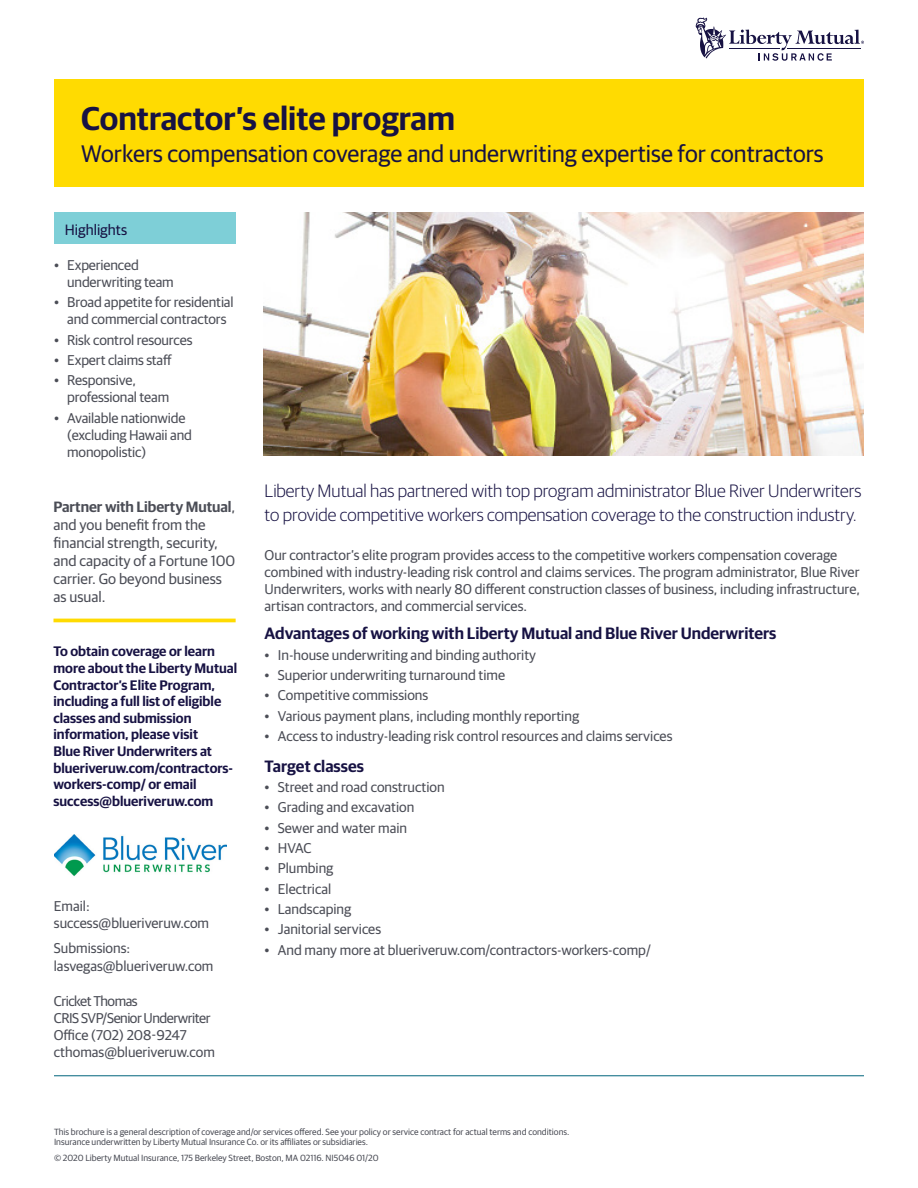
<style>
.page{position:relative;width:918px;height:1188px;background:#fff}
.page>*{position:absolute;margin:0;border:0;box-sizing:border-box;transform-origin:0 0}
.Document_Title{font:600 33px "Guardian Sans";color:#171243}
.Document_Subtitle{font:24px "Guardian Sans";color:#171243}
.Intro{font:300 18px/24px "Guardian Sans";color:#171243}
.Body_-_Header_1{font:600 16.5px "Guardian Sans";color:#171243}
.t1{font:15px/18px "Guardian Sans";color:#4b4d56}
.Sidebar_Header{font:15px "Guardian Sans";color:#171243}
.Body_-_Text{font:14.25px/17.1px "Guardian Sans";color:#4b4d56}
.Body_-_Text-2{font:14.25px/17.1px "Guardian Sans";letter-spacing:-.03em;color:#4b4d56}
.Body_-_Header_2{font:600 13.8px/16.6px "Guardian Sans";color:#171243}
.Legal{font:9px/10.5px "Guardian Sans";color:#4b4d56}
.s1{font-weight:600}
</style>
<div class="page">
<div style="left:54px;top:79px;width:810px;height:108px;background:#ffdb01"></div>
<img style="left:263px;top:213px;width:601px;height:243px">
<div style="left:54px;top:213px;width:182px;height:31px;background:#7ecfd7"></div>
<img style="left:54px;top:835px;width:172px;height:42px">
<hr style="left:54px;top:1076px;width:810px;height:1px;background:#00657c">
<svg style="left:696px;top:17px;width:168px;height:44px"></svg>
<hr style="left:53px;top:619px;width:183px;height:3px;background:#ffdb01">
<p class="Document_Title" style="left:81px;top:94px;width:376px">Contractor’s elite program</p>
<p class="Document_Subtitle" style="left:81px;top:137px;width:744px">Workers compensation coverage and underwriting expertise for contractors</p>
<p class="Sidebar_Header" style="left:65px;top:219px;width:64px">Highlights</p>
<p class="Body_-_Text" style="left:67px;top:255px;width:108px;text-indent:-13px">• Experienced underwriting team</p>
<p class="Body_-_Text" style="left:54px;top:293px;width:181px;text-align:center">• Broad appetite for residential and commercial contractors</p>
<p class="Body_-_Text" style="left:54px;top:330px;width:140px">• Risk control resources</p>
<p class="Body_-_Text" style="left:54px;top:350px;width:120px">• Expert claims staff</p>
<p class="Body_-_Text" style="left:67px;top:371px;width:104px;text-indent:-13px">• Responsive, professional team</p>
<p class="Body_-_Text" style="left:67px;top:408px;width:126px;text-indent:-13px">• Available nationwide (excluding Hawaii and monopolistic)</p>
<p class="t1" style="left:53px;top:497px;width:183px"><span class="s1">Partner with Liberty Mutual</span>, and you benefit from the financial strength, security, and capacity of a Fortune 100 carrier. Go beyond business as usual.</p>
<p class="Body_-_Header_2" style="left:53px;top:642px;width:185px">To obtain coverage or learn more about the Liberty Mutual<br>Contractor’s Elite Program, including a full list of eligible classes and submission information, please visit<br>Blue River Underwriters at blueriveruw.com/contractors&shy;workers-comp/ or email success@blueriveruw.com</p>
<p class="Body_-_Text" style="left:54px;top:897px;width:157px">Email: success@blueriveruw.com</p>
<p class="Body_-_Text" style="left:54px;top:939px;width:161px">Submissions: lasvegas@blueriveruw.com</p>
<p class="Body_-_Text-2" style="left:54px;top:991px;width:163px">Cricket Thomas<br>CRIS SVP/Senior Underwriter<br>Office (702) 208-9247 cthomas@blueriveruw.com</p>
<p class="Intro" style="left:265px;top:477px;width:598px">Liberty Mutual has partnered with top program administrator Blue River Underwriters to provide competitive workers compensation coverage to the construction industry.</p>
<p class="Body_-_Text" style="left:265px;top:545px;width:597px">Our contractor’s elite program provides access to the competitive workers compensation coverage combined with industry-leading risk control and claims services. The program administrator, Blue River Underwriters, works with nearly 80 different construction classes of business, including infrastructure, artisan contractors, and commercial services.</p>
<p class="Body_-_Header_1" style="left:265px;top:621px;width:513px">Advantages of working with Liberty Mutual and Blue River Underwriters</p>
<p class="Body_-_Text" style="left:265px;top:645px;width:273px">• In-house underwriting and binding authority</p>
<p class="Body_-_Text" style="left:265px;top:665px;width:242px">• Superior underwriting turnaround time</p>
<p class="Body_-_Text" style="left:265px;top:686px;width:165px">• Competitive commissions</p>
<p class="Body_-_Text" style="left:265px;top:706px;width:316px">• Various payment plans, including monthly reporting</p>
<p class="Body_-_Text" style="left:265px;top:726px;width:410px">• Access to industry-leading risk control resources and claims services</p>
<p class="Body_-_Header_1" style="left:265px;top:754px;width:101px">Target classes</p>
<p class="Body_-_Text" style="left:265px;top:777px;width:182px">• Street and road construction</p>
<p class="Body_-_Text" style="left:265px;top:798px;width:151px">• Grading and excavation</p>
<p class="Body_-_Text" style="left:265px;top:818px;width:144px">• Sewer and water main</p>
<p class="Body_-_Text" style="left:265px;top:838px;width:48px">• HVAC</p>
<p class="Body_-_Text" style="left:265px;top:859px;width:70px">• Plumbing</p>
<p class="Body_-_Text" style="left:265px;top:879px;width:68px">• Electrical</p>
<p class="Body_-_Text" style="left:265px;top:899px;width:88px">• Landscaping</p>
<p class="Body_-_Text" style="left:265px;top:920px;width:118px">• Janitorial services</p>
<p class="Body_-_Text" style="left:265px;top:940px;width:388px">• And many more at blueriveruw.com/contractors-workers-comp/</p>
<p class="Legal" style="left:54px;top:1126px;width:517px">This brochure is a general description of coverage and/or services offered. See your policy or service contract for actual terms and conditions.<br>Insurance underwritten by Liberty Mutual Insurance Co. or its affiliates or subsidiaries.</p>
<p class="Legal" style="left:54px;top:1152px;width:326px">© 2020 Liberty Mutual Insurance, 175 Berkeley Street, Boston, MA 02116. NI5046 01/20</p>
</div>
